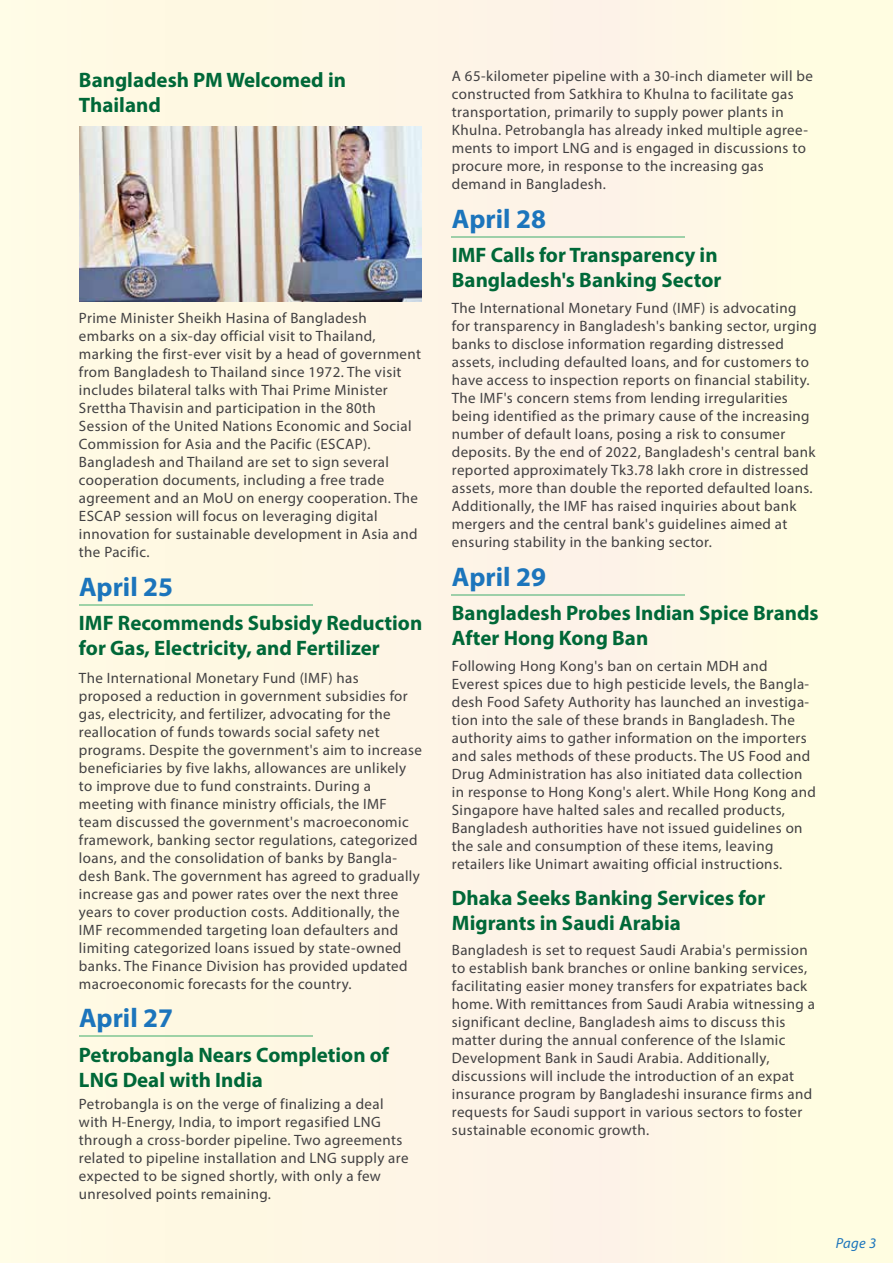
<style>
.page{position:relative;width:893px;height:1263px;background:#fff}
.page>*{position:absolute;margin:0;border:0;box-sizing:border-box;transform-origin:0 0}
.t1{font:700 27px "Myriad Pro";color:#1c75bc}
.t2{font:700 21px/25.2px "Myriad Pro";color:#006838}
.t3{font:15px/18px "Myriad Pro";letter-spacing:.025em;color:#414042}
.t4{font:italic 14.7px "Myriad Pro";color:#1c75bc}
</style>
<div class="page">
<div style="left:0;top:1px;width:892px;height:1262px;background:#fef8e5"></div>
<hr style="left:79px;top:604px;width:233px;height:1px;background:#009444">
<hr style="left:79px;top:1036px;width:233px;height:1px;background:#009444">
<hr style="left:452px;top:236px;width:233px;height:2px;background:#009444">
<hr style="left:452px;top:594px;width:233px;height:1px;background:#009444">
<img style="left:80px;top:127px;width:342px;height:174px">
<h2 class="t2" style="left:79px;top:66px;width:269px">Bangladesh PM Welcomed in<br>Thailand</h2>
<p class="t3" style="left:79px;top:309px;width:344px">Prime Minister Sheikh Hasina of Bangladesh embarks on a six-day official visit to Thailand, marking the first-ever visit by a head of government from Bangladesh to Thailand since 1972. The visit includes bilateral talks with Thai Prime Minister Srettha Thavisin and participation in the 80th Session of the United Nations Economic and Social Commission for Asia and the Pacific (ESCAP).<br>Bangladesh and Thailand are set to sign several cooperation documents, including a free trade agreement and an MoU on energy cooperation. The ESCAP session will focus on leveraging digital innovation for sustainable development in Asia and the Pacific.</p>
<h1 class="t1" style="left:79px;top:569px;width:96px">April 25</h1>
<h2 class="t2" style="left:79px;top:610px;width:345px">IMF Recommends Subsidy Reduction for Gas, Electricity, and Fertilizer</h2>
<p class="t3" style="left:79px;top:669px;width:345px">The International Monetary Fund (IMF) has proposed a reduction in government subsidies for gas, electricity, and fertilizer, advocating for the reallocation of funds towards social safety net programs. Despite the government's aim to increase beneficiaries by five lakhs, allowances are unlikely to improve due to fund constraints. During a meeting with finance ministry officials, the IMF team discussed the government's macroeconomic framework, banking sector regulations, categorized loans, and the consolidation of banks by Bangla&shy;desh Bank. The government has agreed to gradually increase gas and power rates over the next three years to cover production costs. Additionally, the IMF recommended targeting loan defaulters and limiting categorized loans issued by state-owned banks. The Finance Division has provided updated macroeconomic forecasts for the country.</p>
<h1 class="t1" style="left:79px;top:1001px;width:96px">April 27</h1>
<h2 class="t2" style="left:79px;top:1041px;width:312px">Petrobangla Nears Completion of<br>LNG Deal with India</h2>
<p class="t3" style="left:79px;top:1095px;width:331px">Petrobangla is on the verge of finalizing a deal with H-Energy, India, to import regasified LNG through a cross-border pipeline. Two agreements related to pipeline installation and LNG supply are expected to be signed shortly, with only a few unresolved points remaining.</p>
<p class="t3" style="left:452px;top:67px;width:363px">A 65-kilometer pipeline with a 30-inch diameter will be constructed from Satkhira to Khulna to facilitate gas transportation, primarily to supply power plants in Khulna. Petrobangla has already inked multiple agree&shy;ments to import LNG and is engaged in discussions to procure more, in response to the increasing gas demand in Bangladesh.</p>
<h1 class="t1" style="left:452px;top:201px;width:96px">April 28</h1>
<h2 class="t2" style="left:452px;top:242px;width:271px">IMF Calls for Transparency in<br>Bangladesh's Banking Sector</h2>
<p class="t3" style="left:452px;top:299px;width:367px">The International Monetary Fund (IMF) is advocating for transparency in Bangladesh's banking sector, urging banks to disclose information regarding distressed assets, including defaulted loans, and for customers to have access to inspection reports on financial stability.<br>The IMF's concern stems from lending irregularities being identified as the primary cause of the increasing number of default loans, posing a risk to consumer deposits. By the end of 2022, Bangladesh's central bank reported approximately Tk3.78 lakh crore in distressed assets, more than double the reported defaulted loans.<br>Additionally, the IMF has raised inquiries about bank mergers and the central bank's guidelines aimed at ensuring stability in the banking sector.</p>
<h1 class="t1" style="left:452px;top:559px;width:96px">April 29</h1>
<h2 class="t2" style="left:452px;top:600px;width:368px">Bangladesh Probes Indian Spice Brands<br>After Hong Kong Ban</h2>
<p class="t3" style="left:452px;top:657px;width:365px">Following Hong Kong's ban on certain MDH and Everest spices due to high pesticide levels, the Bangla&shy;desh Food Safety Authority has launched an investiga&shy;tion into the sale of these brands in Bangladesh. The authority aims to gather information on the importers and sales methods of these products. The US Food and Drug Administration has also initiated data collection in response to Hong Kong's alert. While Hong Kong and Singapore have halted sales and recalled products, Bangladesh authorities have not issued guidelines on the sale and consumption of these items, leaving retailers like Unimart awaiting official instructions.</p>
<h2 class="t2" style="left:452px;top:884px;width:315px">Dhaka Seeks Banking Services for<br>Migrants in Saudi Arabia</h2>
<p class="t3" style="left:452px;top:940px;width:365px">Bangladesh is set to request Saudi Arabia's permission to establish bank branches or online banking services, facilitating easier money transfers for expatriates back home. With remittances from Saudi Arabia witnessing a significant decline, Bangladesh aims to discuss this matter during the annual conference of the Islamic Development Bank in Saudi Arabia. Additionally, discussions will include the introduction of an expat insurance program by Bangladeshi insurance firms and requests for Saudi support in various sectors to foster sustainable economic growth.</p>
<p class="t4" style="left:836px;top:1234px;width:42px">Page 3</p>
</div>
